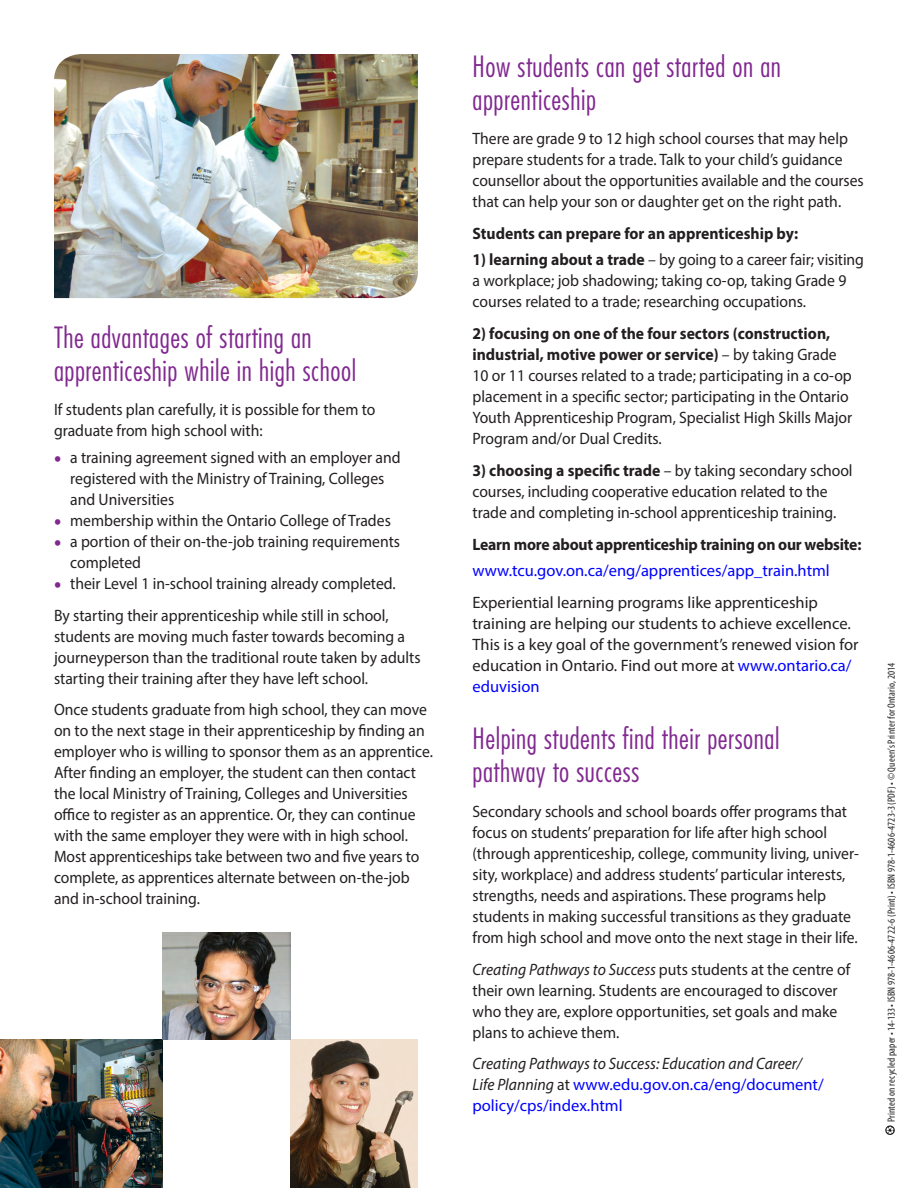
<style>
.page{position:relative;width:918px;height:1188px;background:#fff}
.page>*{position:absolute;margin:0;border:0;box-sizing:border-box;transform-origin:0 0}
.t1{font:300 condensed 28.5px/33px "Futura";letter-spacing:.02em;color:#812990}
.t2{font:16.5px/21px "Myriad Pro";color:#231f20;scale:.95 1}
.t3{font:16.5px/21px "Myriad Pro";color:#231f20}
.t4{font:italic 16.5px/21px "Myriad Pro";color:#231f20;scale:.95 1}
.t5{font:700 16.5px "Myriad Pro";letter-spacing:-.015em;color:#231f20;scale:.95 1}
.t6{font:16.5px "Myriad Pro";color:#00f}
.t7{font:condensed 10.5px "Myriad Pro";letter-spacing:.015em;color:#231f20}
.s1{font-size:27px;color:#812990}
.s2{font-weight:700}
.s3{color:#00f}
.s4{font-style:italic}
.s5{font-style:normal}
.s6{font-style:normal;color:#00f}
</style>
<div class="page">
<img style="left:54px;top:54px;width:364px;height:244px">
<img style="left:0;top:1040px;width:163px;height:148px">
<img style="left:290px;top:1040px;width:128px;height:148px">
<img style="left:163px;top:933px;width:127px;height:107px">
<svg style="left:885px;top:1125px;width:10px;height:10px"></svg>
<svg style="left:887px;top:1127px;width:7px;height:7px"></svg>
<h2 class="t1" style="left:54px;top:321px;width:304px">The advantages of starting an apprenticeship while in high school</h2>
<p class="t2" style="left:54px;top:399px;width:340px">If students plan carefully, it is possible for them to graduate from high school with:</p>
<p class="t2" style="left:70px;top:446px;width:349px;text-indent:-16px"><span class="s1">•</span> a training agreement signed with an employer and registered with the Ministry of Training, Colleges and Universities</p>
<p class="t2" style="left:54px;top:509px;width:356px"><span class="s1">•</span> membership within the Ontario College of Trades</p>
<p class="t2" style="left:70px;top:530px;width:349px;text-indent:-16px"><span class="s1">•</span> a portion of their on-the-job training requirements completed</p>
<p class="t2" style="left:54px;top:572px;width:361px"><span class="s1">•</span> their Level 1 in-school training already completed.</p>
<p class="t2" style="left:54px;top:604px;width:387px">By starting their apprenticeship while still in school, students are moving much faster towards becoming a journeyperson than the traditional route taken by adults starting their training after they have left school.</p>
<p class="t2" style="left:54px;top:699px;width:401px">Once students graduate from high school, they can move on to the next stage in their apprenticeship by finding an employer who is willing to sponsor them as an apprentice.<br>After finding an employer, the student can then contact the local Ministry of Training, Colleges and Universities office to register as an apprentice. Or, they can continue with the same employer they were with in high school.<br>Most apprenticeships take between two and five years to complete, as apprentices alternate between on-the-job and in-school training.</p>
<h2 class="t1" style="left:472px;top:50px;width:310px">How students can get started on an apprenticeship</h2>
<p class="t2" style="left:472px;top:128px;width:413px">There are grade 9 to 12 high school courses that may help prepare students for a trade. Talk to your child’s guidance counsellor about the opportunities available and the courses that can help your son or daughter get on the right path.</p>
<p class="t5" style="left:472px;top:223px;width:344px">Students can prepare for an apprenticeship by:</p>
<p class="t2" style="left:472px;top:249px;width:414px"><span class="s2">1) learning about a trade</span> – by going to a career fair; visiting a workplace; job shadowing; taking co-op, taking Grade 9 courses related to a trade; researching occupations.</p>
<p class="t2" style="left:472px;top:323px;width:401px"><span class="s2">2) focusing on one of the four sectors (construction, industrial, motive power or service)</span> – by taking Grade 10 or 11 courses related to a trade; participating in a co-op placement in a specific sector; participating in the Ontario Youth Apprenticeship Program, Specialist High Skills Major Program and/or Dual Credits.</p>
<p class="t2" style="left:472px;top:460px;width:402px"><span class="s2">3) choosing a specific trade</span> – by taking secondary school courses, including cooperative education related to the trade and completing in-school apprenticeship training.</p>
<p class="t5" style="left:472px;top:534px;width:411px">Learn more about apprenticeship training on our website:</p>
<p class="t6" style="left:472px;top:561px;width:359px">www.tcu.gov.on.ca/eng/apprentices/app_train.html</p>
<p class="t3" style="left:472px;top:592px;width:388px">Experiential learning programs like apprenticeship training are helping our students to achieve excellence.<br>This is a key goal of the government’s renewed vision for education in Ontario. Find out more at <span class="s3">www.ontario.ca/ eduvision</span></p>
<h2 class="t1" style="left:472px;top:722px;width:309px">Helping students find their personal pathway to success</h2>
<p class="t2" style="left:472px;top:801px;width:408px">Secondary schools and school boards offer programs that focus on students’ preparation for life after high school (through apprenticeship, college, community living, univer&shy;sity, workplace) and address students’ particular interests, strengths, needs and aspirations. These programs help students in making successful transitions as they graduate from high school and move onto the next stage in their life.</p>
<p class="t2" style="left:472px;top:958px;width:399px"><span class="s4">Creating Pathways to Success</span> puts students at the centre of their own learning. Students are encouraged to discover who they are, explore opportunities, set goals and make plans to achieve them.</p>
<p class="t4" style="left:472px;top:1053px;width:371px">Creating Pathways to Success: Education and Career/<br>Life Planning <span class="s5">at</span> <span class="s6">www.edu.gov.on.ca/eng/document/ policy/cps/index.html</span></p>
<p class="t7" style="left:885px;top:1122px;width:461px;rotate:-90deg">Printed on recycled paper • 14-133 • ISBN 978-1-4606-4722-6 (Print) • ISBN 978-1-4606-4723-3 (PDF) • © Queen’s Printer for Ontario, 2014</p>
</div>
